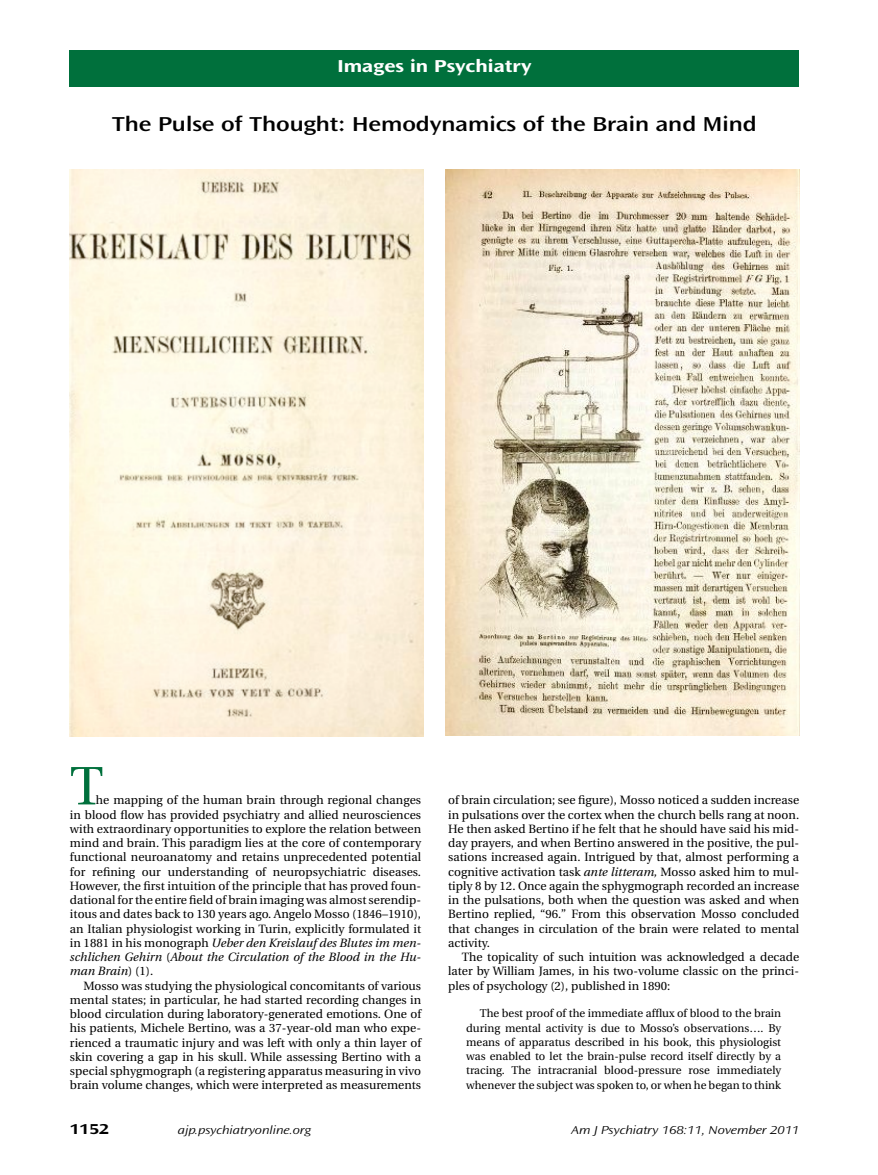
<style>
.page{position:relative;width:878px;height:1175px;background:#fff}
.page>*{position:absolute;margin:0;border:0;box-sizing:border-box;transform-origin:0 0}
.t1{font:54px "Utopia";color:#00703c}
.t2{font:21px "Ocean Sans MM 512 800";letter-spacing:.125em;color:#000}
.t3{font:18px "Ocean Sans MM 648 800";letter-spacing:.145em;color:#fff}
.t4{font:15px "Ocean Sans MM 648 800";color:#000}
.t5{font:12px/14.2px "Utopia";color:#000;text-align:justify}
.t6{font:12px "Ocean Sans MM It 310 800";letter-spacing:.1em;color:#000}
.t7{font:12px "Ocean Sans MM It 310 800";letter-spacing:.08em;color:#000}
.t8{font:11.25px/14.2px "Utopia";color:#000;text-align:justify}
.s1{font-style:italic}
</style>
<div class="page">
<div style="left:70px;top:50px;width:729px;height:36px;background:#00703c"></div>
<img style="left:70px;top:170px;width:353px;height:567px">
<img style="left:445px;top:170px;width:354px;height:565px">
<h3 class="t3" style="left:337px;top:56px;width:193px">Images in Psychiatry</h3>
<h2 class="t2" style="left:112px;top:113px;width:644px">The Pulse of Thought: Hemodynamics of the Brain and Mind</h2>
<h1 class="t1" style="left:70px;top:756px;width:35px">T</h1>
<p class="t5" style="left:70px;top:793px;width:353px;text-indent:26px">he mapping of the human brain through regional changes in blood flow has provided psychiatry and allied neurosciences with extraordinary opportunities to explore the relation between mind and brain. This paradigm lies at the core of contemporary functional neuroanatomy and retains unprecedented potential for refining our understanding of neuropsychiatric diseases.<br>However, the first intuition of the principle that has proved foun&shy;dational for the entire field of brain imaging was almost serendip&shy;itous and dates back to 130 years ago. Angelo Mosso (1846–1910), an Italian physiologist working in Turin, explicitly formulated it in 1881 in his monograph <span class="s1">Ueber den Kreislauf des Blutes im men&shy;schlichen Gehirn</span> (<span class="s1">About the Circulation of the Blood in the Hu&shy;man Brain</span>) (1).</p>
<p class="t5" style="left:70px;top:978px;width:353px;text-indent:14px">Mosso was studying the physiological concomitants of various mental states; in particular, he had started recording changes in blood circulation during laboratory-generated emotions. One of his patients, Michele Bertino, was a 37-year-old man who expe&shy;rienced a traumatic injury and was left with only a thin layer of skin covering a gap in his skull. While assessing Bertino with a special sphygmograph (a registering apparatus measuring in vivo brain volume changes, which were interpreted as measurements</p>
<p class="t5" style="left:448px;top:793px;width:352px">of brain circulation; see figure), Mosso noticed a sudden increase in pulsations over the cortex when the church bells rang at noon.<br>He then asked Bertino if he felt that he should have said his mid&shy;day prayers, and when Bertino answered in the positive, the pul&shy;sations increased again. Intrigued by that, almost performing a cognitive activation task <span class="s1">ante litteram,</span> Mosso asked him to mul&shy;tiply 8 by 12. Once again the sphygmograph recorded an increase in the pulsations, both when the question was asked and when Bertino replied, “96.” From this observation Mosso concluded that changes in circulation of the brain were related to mental activity.</p>
<p class="t5" style="left:448px;top:950px;width:352px;text-indent:14px">The topicality of such intuition was acknowledged a decade later by William James, in his two-volume classic on the princi&shy;ples of psychology (2), published in 1890:</p>
<p class="t8" style="left:466px;top:1006px;width:316px;text-indent:14px">The best proof of the immediate afflux of blood to the brain during mental activity is due to Mosso’s observations…. By means of apparatus described in his book, this physiologist was enabled to let the brain-pulse record itself directly by a tracing. The intracranial blood-pressure rose immediately whenever the subject was spoken to, or when he began to think</p>
<p class="t4" style="left:70px;top:1121px;width:38px">1152</p>
<p class="t7" style="left:178px;top:1123px;width:133px">ajp.psychiatryonline.org</p>
<p class="t6" style="left:571px;top:1123px;width:228px">Am J Psychiatry 168:11, November 2011</p>
</div>
